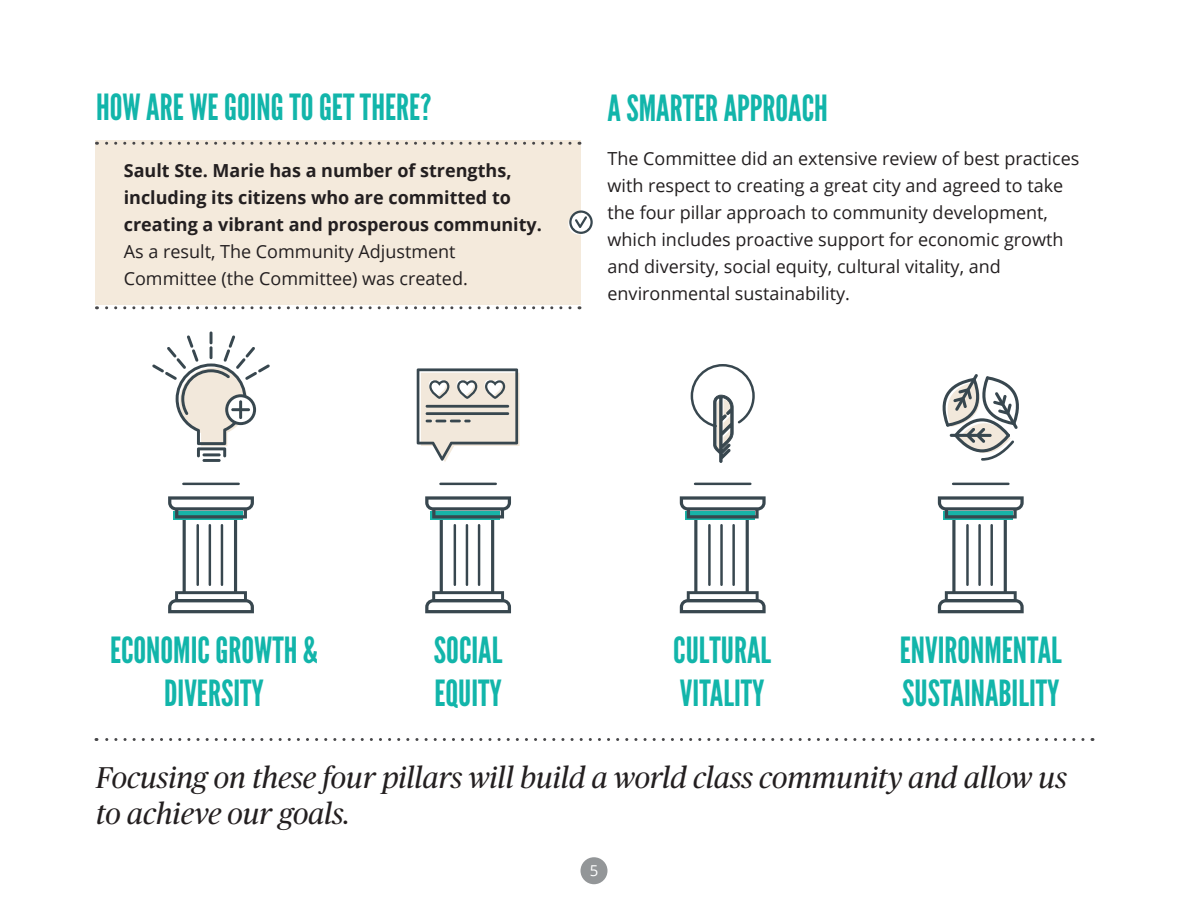
<style>
.page{position:relative;width:1188px;height:918px;background:#fff}
.page>*{position:absolute;margin:0;border:0;box-sizing:border-box;transform-origin:0 0}
.t1{font:36px/43.2px "League Gothic";color:#12b5aa}
.t2{font:italic 30px/36px "Publico";color:#231f20}
.t3{font:18px/27px "Open Sans";color:#231f20}
.t4{font:700 18px/27px "Open Sans";color:#231f20}
.t5{font:15px "Open Sans";color:#fff}
</style>
<div class="page">
<hr style="left:203px;top:459px;width:18px;height:3px;background:#38474f">
<svg style="left:152px;top:331px;width:118px;height:126px"></svg>
<hr style="left:231px;top:408px;width:19px;height:3px;background:#38474f">
<hr style="left:239px;top:400px;width:3px;height:19px;background:#38474f">
<svg style="left:168px;top:496px;width:86px;height:117px"></svg>
<hr style="left:209px;top:525px;width:2px;height:60px;background:#38474f">
<hr style="left:196px;top:525px;width:3px;height:60px;background:#38474f">
<hr style="left:221px;top:525px;width:2px;height:60px;background:#38474f">
<hr style="left:183px;top:483px;width:56px;height:2px;background:#38474f">
<svg style="left:417px;top:368px;width:103px;height:94px"></svg>
<svg style="left:425px;top:496px;width:86px;height:117px"></svg>
<hr style="left:466px;top:525px;width:2px;height:60px;background:#38474f">
<hr style="left:454px;top:525px;width:2px;height:60px;background:#38474f">
<hr style="left:478px;top:525px;width:2px;height:60px;background:#38474f">
<hr style="left:440px;top:483px;width:56px;height:2px;background:#38474f">
<svg style="left:938px;top:496px;width:86px;height:117px"></svg>
<hr style="left:978px;top:525px;width:3px;height:60px;background:#38474f">
<hr style="left:966px;top:525px;width:3px;height:60px;background:#38474f">
<hr style="left:990px;top:525px;width:3px;height:60px;background:#38474f">
<hr style="left:953px;top:483px;width:55px;height:2px;background:#38474f">
<svg style="left:942px;top:374px;width:77px;height:87px"></svg>
<div style="left:95px;top:140px;width:485px;height:165px;background:#f4eadc"></div>
<svg style="left:96px;top:142px;width:474px;height:3px"></svg>
<svg style="left:96px;top:306px;width:474px;height:3px"></svg>
<svg style="left:96px;top:738px;width:987px;height:3px"></svg>
<div style="left:580px;top:857px;width:28px;height:27px;background:#939698;border-radius:50%"></div>
<svg style="left:569px;top:210px;width:24px;height:24px"></svg>
<svg style="left:680px;top:496px;width:86px;height:117px"></svg>
<hr style="left:720px;top:525px;width:3px;height:60px;background:#38474f">
<hr style="left:708px;top:525px;width:3px;height:60px;background:#38474f">
<hr style="left:732px;top:525px;width:3px;height:60px;background:#38474f">
<hr style="left:695px;top:483px;width:55px;height:2px;background:#38474f">
<svg style="left:690px;top:364px;width:65px;height:99px"></svg>
<p class="t1" style="left:96px;top:86px;width:337px">HOW ARE WE GOING TO GET THERE?</p>
<p class="t1" style="left:608px;top:87px;width:222px">A SMARTER APPROACH</p>
<p class="t4" style="left:124px;top:157px;width:420px">Sault Ste. Marie has a number of strengths, including its citizens who are committed to creating a vibrant and prosperous community.</p>
<p class="t3" style="left:124px;top:238px;width:346px">As a result, The Community Adjustment<br>Committee (the Committee) was created.</p>
<p class="t3" style="left:608px;top:144px;width:473px">The Committee did an extensive review of best practices with respect to creating a great city and agreed to take the four pillar approach to community development, which includes proactive support for economic growth and diversity, social equity, cultural vitality, and environmental sustainability.</p>
<p class="t1" style="left:110px;top:629px;width:209px;text-align:center">ECONOMIC GROWTH &amp;<br>DIVERSITY</p>
<p class="t1" style="left:434px;top:629px;width:70px">SOCIAL<br>EQUITY</p>
<p class="t1" style="left:673px;top:629px;width:99px">CULTURAL<br>VITALITY</p>
<p class="t1" style="left:900px;top:629px;width:163px">ENVIRONMENTAL<br>SUSTAINABILITY</p>
<p class="t2" style="left:96px;top:759px;width:972px">Focusing on these four pillars will build a world class community and allow us to achieve our goals.</p>
<p class="t5" style="left:590px;top:861px;width:10px">5</p>
</div>
